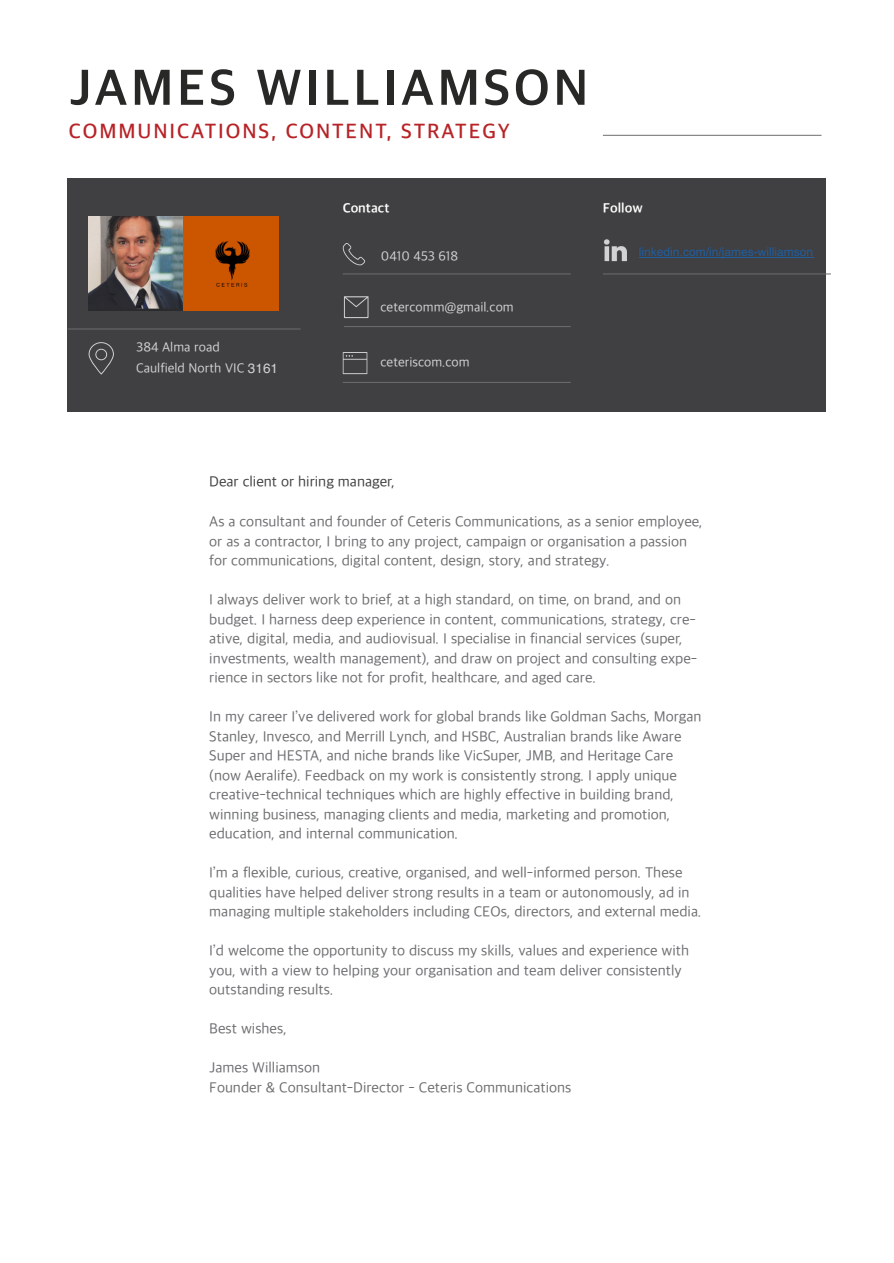
<style>
.page{position:relative;width:894px;height:1263px;background:#fff}
.page>*{position:absolute;margin:0;border:0;box-sizing:border-box;transform-origin:0 0}
.t1{font:700 51px "Apple SD Gothic Neo";letter-spacing:.06em;color:#282826}
.t2{font:600 21px "Apple SD Gothic Neo";letter-spacing:.09em;color:#b72327}
.t3{font:15px "Apple SD Gothic Neo";color:#6d6e70}
.t4{font:15px "Apple SD Gothic Neo";color:#403f41}
.t5{font:13.5px "Apple SD Gothic Neo";color:#d1d3d4}
.t6{font:700 13.5px "Apple SD Gothic Neo";color:#fff}
.t7{font:12px "Helvetica";color:#205e9e}
.s1{font-family:"Helvetica"}
</style>
<div class="page">
<div style="left:68px;top:178px;width:757px;height:234px;background:#403f41"></div>
<img style="left:89px;top:217px;width:189px;height:94px">
<svg style="left:344px;top:296px;width:24px;height:22px"></svg>
<svg style="left:342px;top:352px;width:25px;height:22px"></svg>
<svg style="left:342px;top:243px;width:23px;height:23px"></svg>
<svg style="left:89px;top:342px;width:25px;height:33px"></svg>
<img style="left:604px;top:239px;width:23px;height:23px">
<hr style="left:638px;top:257px;width:174px;height:1px;background:#205e9e">
<hr style="left:602px;top:135px;width:219px;height:1px;background:#6d6e70">
<hr style="left:344px;top:326px;width:226px;height:1px;background:#6d6e70">
<hr style="left:342px;top:274px;width:228px;height:1px;background:#6d6e70">
<hr style="left:342px;top:382px;width:228px;height:1px;background:#6d6e70">
<hr style="left:602px;top:274px;width:228px;height:1px;background:#6d6e70">
<hr style="left:68px;top:329px;width:232px;height:1px;background:#6d6e70">
<p class="t1" style="left:69px;top:61px;width:521px">JAMES WILLIAMSON</p>
<p class="t2" style="left:69px;top:120px;width:442px">COMMUNICATIONS, CONTENT, STRATEGY</p>
<p class="t6" style="left:342px;top:201px;width:48px">Contact</p>
<p class="t6" style="left:602px;top:201px;width:41px">Follow</p>
<p class="t5" style="left:136px;top:340px;width:85px">384 Alma road</p>
<p class="t5" style="left:136px;top:361px;width:143px">Caulfield North VIC <span class="s1">3161</span></p>
<p class="t5" style="left:381px;top:248px;width:79px">0410 453 618</p>
<p class="t5" style="left:380px;top:300px;width:135px">cetercomm@gmail.com</p>
<p class="t5" style="left:380px;top:355px;width:91px">ceteriscom.com</p>
<p class="t7" style="left:638px;top:247px;width:176px">linkedin.com/in/james-williamson</p>
<p class="t4" style="left:209px;top:473px;width:187px">Dear client or hiring manager,</p>
<p class="t3" style="left:209px;top:513px;width:494px">As a consultant and founder of Ceteris Communications, as a senior employee,</p>
<p class="t3" style="left:209px;top:533px;width:479px">or as a contractor, I bring to any project, campaign or organisation a passion</p>
<p class="t3" style="left:209px;top:552px;width:402px">for communications, digital content, design, story, and strategy.</p>
<p class="t3" style="left:209px;top:591px;width:473px">I always deliver work to brief, at a high standard, on time, on brand, and on</p>
<p class="t3" style="left:209px;top:611px;width:488px">budget. I harness deep experience in content, communications, strategy, cre-</p>
<p class="t3" style="left:209px;top:630px;width:474px">ative, digital, media, and audiovisual. I specialise in financial services (super,</p>
<p class="t3" style="left:209px;top:650px;width:489px">investments, wealth management), and draw on project and consulting expe-</p>
<p class="t3" style="left:209px;top:669px;width:388px">rience in sectors like not for profit, healthcare, and aged care.</p>
<p class="t3" style="left:209px;top:708px;width:493px">In my career I’ve delivered work for global brands like Goldman Sachs, Morgan</p>
<p class="t3" style="left:209px;top:728px;width:473px">Stanley, Invesco, and Merrill Lynch, and HSBC, Australian brands like Aware</p>
<p class="t3" style="left:209px;top:747px;width:465px">Super and HESTA, and niche brands like VicSuper, JMB, and Heritage Care</p>
<p class="t3" style="left:209px;top:767px;width:469px">(now Aeralife). Feedback on my work is consistently strong. I apply unique</p>
<p class="t3" style="left:209px;top:786px;width:466px">creative-technical techniques which are highly effective in building brand,</p>
<p class="t3" style="left:209px;top:806px;width:462px">winning business, managing clients and media, marketing and promotion,</p>
<p class="t3" style="left:209px;top:825px;width:250px">education, and internal communication.</p>
<p class="t3" style="left:209px;top:864px;width:474px">I’m a flexible, curious, creative, organised, and well-informed person. These</p>
<p class="t3" style="left:209px;top:884px;width:481px">qualities have helped deliver strong results in a team or autonomously, ad in</p>
<p class="t3" style="left:209px;top:903px;width:493px">managing multiple stakeholders including CEOs, directors, and external media.</p>
<p class="t3" style="left:209px;top:942px;width:481px">I’d welcome the opportunity to discuss my skills, values and experience with</p>
<p class="t3" style="left:209px;top:962px;width:474px">you, with a view to helping your organisation and team deliver consistently</p>
<p class="t3" style="left:209px;top:981px;width:126px">outstanding results.</p>
<p class="t3" style="left:209px;top:1020px;width:79px">Best wishes,</p>
<p class="t3" style="left:209px;top:1059px;width:112px">James Williamson</p>
<p class="t3" style="left:209px;top:1079px;width:363px">Founder &amp; Consultant-Director - Ceteris Communications</p>
</div>
